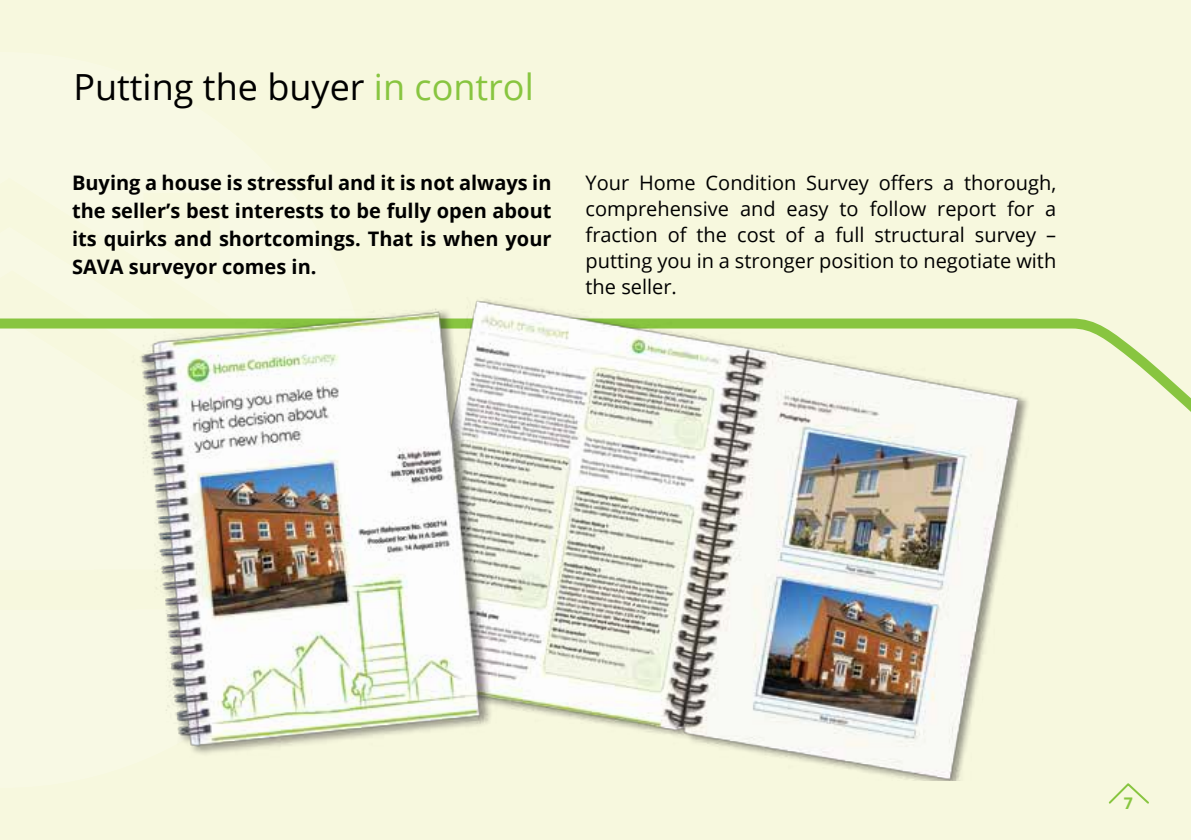
<style>
.page{position:relative;width:1191px;height:840px;background:#fff}
.page>*{position:absolute;margin:0;border:0;box-sizing:border-box;transform-origin:0 0}
.t1{font:36px "Open Sans";color:#000}
.t2{font:20px/26px "Open Sans";color:#000;text-align:justify}
.t3{font:700 20px/28px "Open Sans";color:#000;text-align:justify}
.t4{font:700 16px "Open Sans";color:#88c540}
.s1{color:#88c540}
</style>
<div class="page">
<div style="left:0;top:0;width:1191px;height:839px;background:#f7f8de"></div>
<div style="left:0;top:52px;width:370px;height:735px;background:#f8f9e4"></div>
<div style="left:0;top:313px;width:1191px;height:434px;background:#f7f8de"></div>
<svg style="left:1107px;top:781px;width:43px;height:24px"></svg>
<img style="left:85px;top:147px;width:953px;height:633px">
<h1 class="t1" style="left:73px;top:62px;width:462px">Putting the buyer <span class="s1">in control</span></h1>
<p class="t3" style="left:72px;top:168px;width:481px">Buying a house is stressful and it is not always in the seller’s best interests to be fully open about its quirks and shortcomings. That is when your SAVA surveyor comes in.</p>
<p class="t2" style="left:585px;top:169px;width:472px">Your Home Condition Survey offers a thorough, comprehensive and easy to follow report for a fraction of the cost of a full structural survey – putting you in a stronger position to negotiate with the seller.</p>
<p class="t4" style="left:1124px;top:791px;width:11px">7</p>
</div>
